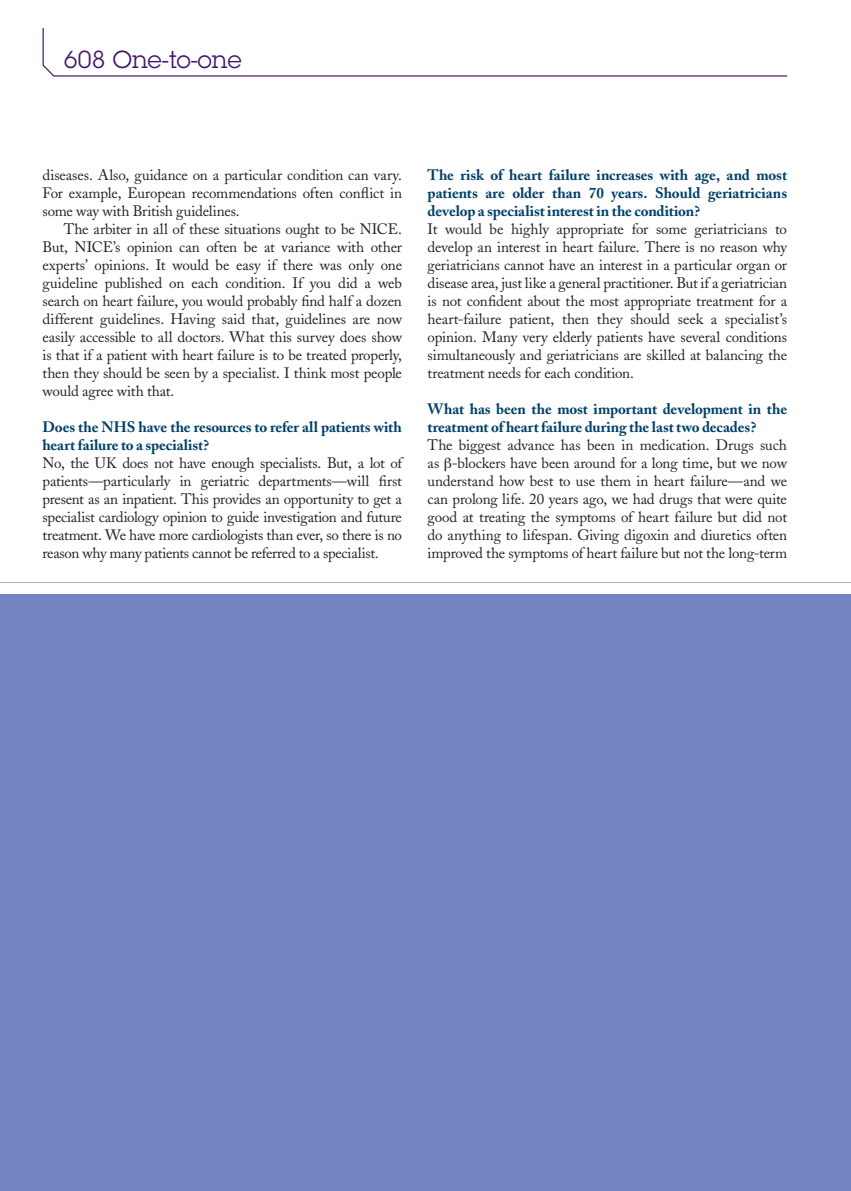
<style>
.page{position:relative;width:851px;height:1191px;background:#fff}
.page>*{position:absolute;margin:0;border:0;box-sizing:border-box;transform-origin:0 0}
.t1{font:24px "Lubalin Graph";color:#44146b}
.t2{font:15px/18px "Adobe Caslon";letter-spacing:-.015em;color:#231f20;text-align:justify}
.t3{font:700 15px/18px "Adobe Caslon";letter-spacing:-.01em;color:#004069}
</style>
<div class="page">
<svg style="left:42px;top:28px;width:746px;height:49px"></svg>
<hr style="left:0;top:582px;width:850px;height:1px;background:#b9aecc">
<div style="left:0;top:594px;width:850px;height:597px;background:#7585c1"></div>
<h1 class="t1" style="left:64px;top:45px;width:179px">608 One-to-one</h1>
<p class="t2" style="left:43px;top:166px;width:361px">diseases. Also, guidance on a particular condition can vary.<br>For example, European recommendations often conflict in some way with British guidelines.</p>
<p class="t2" style="left:43px;top:220px;width:361px;text-indent:21px">The arbiter in all of these situations ought to be NICE.<br>But, NICE’s opinion can often be at variance with other experts’ opinions. It would be easy if there was only one guideline published on each condition. If you did a web search on heart failure, you would probably find half a dozen different guidelines. Having said that, guidelines are now easily accessible to all doctors. What this survey does show is that if a patient with heart failure is to be treated properly, then they should be seen by a specialist. I think most people would agree with that.</p>
<p class="t3" style="left:43px;top:418px;width:361px">Does the NHS have the resources to refer all patients with heart failure to a specialist?</p>
<p class="t2" style="left:43px;top:454px;width:361px">No, the UK does not have enough specialists. But, a lot of patients—particularly in geriatric departments—will first present as an inpatient. This provides an opportunity to get a specialist cardiology opinion to guide investigation and future treatment. We have more cardiologists than ever, so there is no reason why many patients cannot be referred to a specialist.</p>
<p class="t3" style="left:427px;top:166px;width:361px;text-align:justify">The risk of heart failure increases with age, and most patients are older than 70 years. Should geriatricians develop a specialist interest in the condition?</p>
<p class="t2" style="left:427px;top:220px;width:361px">It would be highly appropriate for some geriatricians to develop an interest in heart failure. There is no reason why geriatricians cannot have an interest in a particular organ or disease area, just like a general practitioner. But if a geriatrician is not confident about the most appropriate treatment for a heart-failure patient, then they should seek a specialist’s opinion. Many very elderly patients have several conditions simultaneously and geriatricians are skilled at balancing the treatment needs for each condition.</p>
<p class="t3" style="left:427px;top:400px;width:361px">What has been the most important development in the treatment of heart failure during the last two decades?</p>
<p class="t2" style="left:427px;top:436px;width:361px">The biggest advance has been in medication. Drugs such as -blockers have been around for a long time, but we now understand how best to use them in heart failure—and we can prolong life. 20 years ago, we had drugs that were quite good at treating the symptoms of heart failure but did not do anything to lifespan. Giving digoxin and diuretics often improved the symptoms of heart failure but not the long-term</p>
</div>
